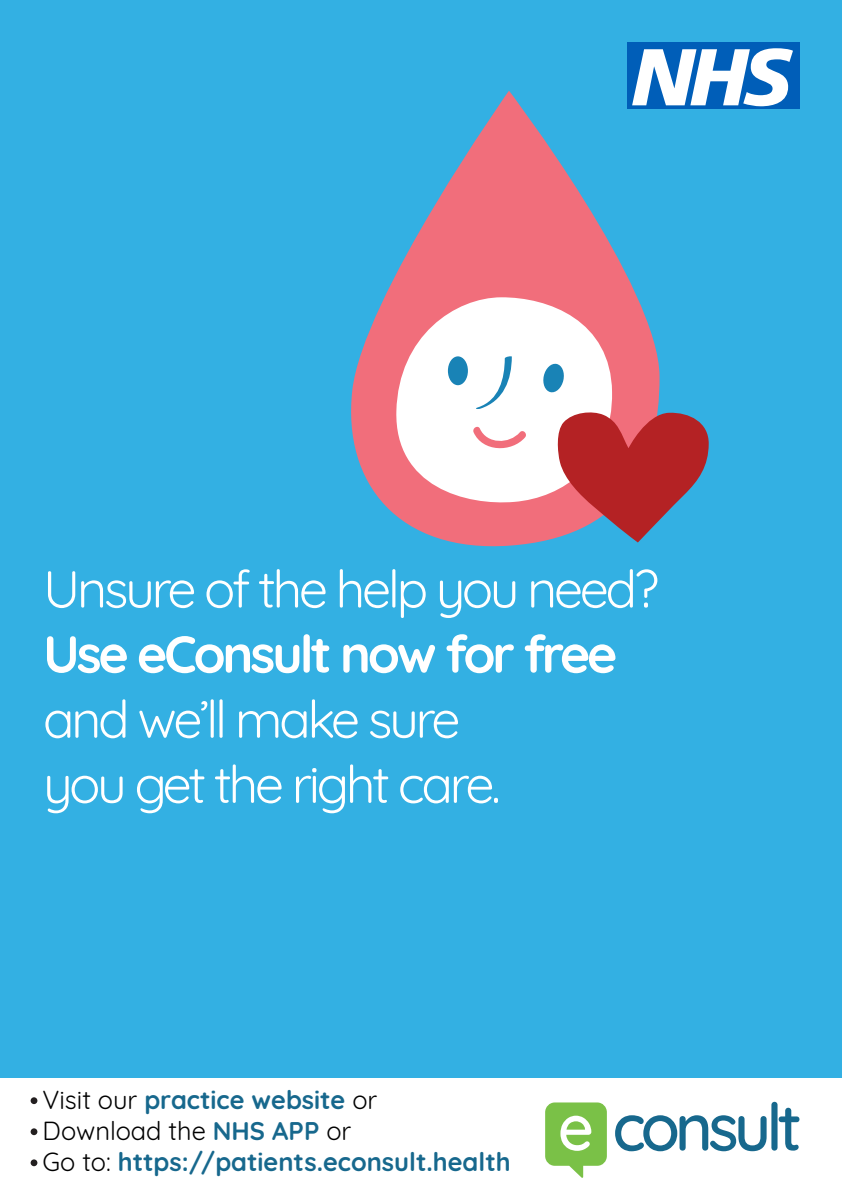
<style>
.page{position:relative;width:842px;height:1192px;background:#fff}
.page>*{position:absolute;margin:0;border:0;box-sizing:border-box;transform-origin:0 0}
.t1{font:52px "Quicksand";letter-spacing:-.06em;color:#fff}
.t2{font:700 52px/65.1px "Quicksand";letter-spacing:-.06em;color:#fff}
.t3{font:700 25.5px/30.6px "Quicksand";color:#17688d}
.s1{font-weight:400}
.s2{font-weight:400;color:#000}
</style>
<div class="page">
<svg style="left:545px;top:1102px;width:62px;height:76px"></svg>
<svg style="left:615px;top:1102px;width:184px;height:49px"></svg>
<div style="left:31px;top:1097px;width:6px;height:7px;background:#231f20;border-radius:50%"></div>
<div style="left:31px;top:1128px;width:6px;height:7px;background:#231f20;border-radius:50%"></div>
<div style="left:31px;top:1159px;width:6px;height:7px;background:#231f20;border-radius:50%"></div>
<div style="left:0;top:0;width:842px;height:1077px;background:#33b0e3"></div>
<svg style="left:351px;top:91px;width:309px;height:455px;fill:#f16e7b"></svg>
<svg style="left:394px;top:297px;width:219px;height:209px;background:#fbdee1"></svg>
<svg style="left:473px;top:356px;width:39px;height:54px;background:#dcecf3"></svg>
<svg style="left:472px;top:424px;width:56px;height:29px;background:#fbd8db"></svg>
<div style="left:448px;top:356px;width:20px;height:29px;background:#1983b6;border-radius:50%"></div>
<svg style="left:542px;top:363px;width:23px;height:30px"></svg>
<svg style="left:556px;top:410px;width:153px;height:133px"></svg>
<div style="left:627px;top:43px;width:172px;height:66px;background:#005eb8"></div>
<svg style="left:632px;top:48px;width:161px;height:58px"></svg>
<h1 class="t1" style="left:43px;top:549px;width:617px">Unsure of the help you need?</h1>
<h1 class="t2" style="left:43px;top:617px;width:576px">Use eConsult now for free <span class="s1">and we’ll make sure</span></h1>
<h1 class="t1" style="left:43px;top:744px;width:459px">you get the right care.</h1>
<p class="t3" style="left:43px;top:1083px;width:470px"><span class="s2">Visit our</span> practice website <span class="s2">or<br>Download the</span> NHS APP <span class="s2">or<br>Go to:</span> https://patients.econsult.health</p>
</div>
